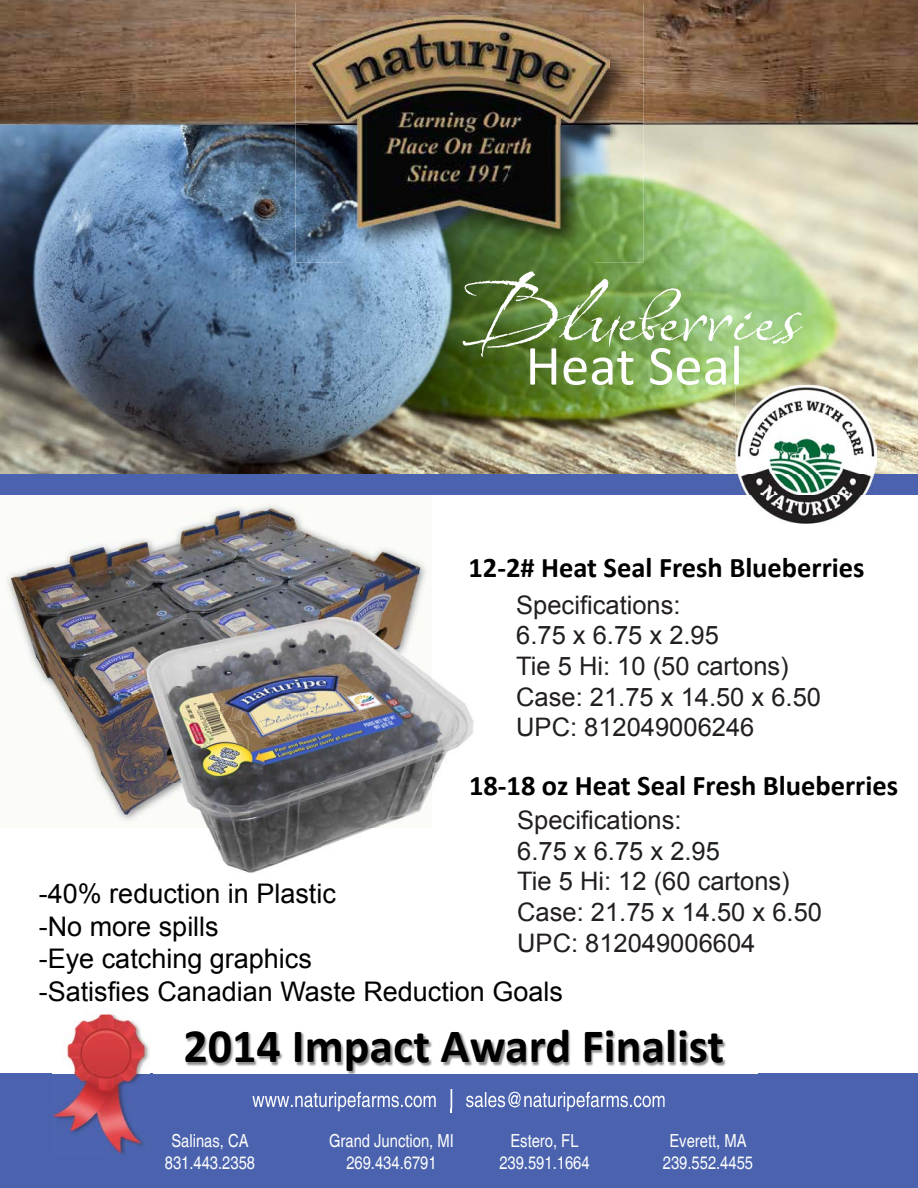
<style>
.page{position:relative;width:918px;height:1188px;background:#fff}
.page>*{position:absolute;margin:0;border:0;box-sizing:border-box;transform-origin:0 0}
.t1{font:108px "Babylonica ROB";color:#fff}
.t2{font:57px "Calibri";color:#fff}
.t3{font:700 48px "Calibri";color:#000}
.t4{font:700 28.5px "Calibri";color:#000}
.t5{font:27px/32.4px "Arial";color:#000}
.t6{font:25.5px/30.6px "Arial";color:#231f20}
.t7{font:condensed 18px/21.6px "Helvetica";color:#fdfdfe;text-align:center}
</style>
<div class="page">
<img style="left:0;top:124px;width:918px;height:350px">
<img style="left:0;top:0;width:918px;height:124px">
<img style="left:296px;top:124px;width:49px;height:138px">
<img style="left:594px;top:124px;width:50px;height:138px">
<img style="left:345px;top:228px;width:249px;height:34px">
<img style="left:296px;top:3px;width:348px;height:121px">
<img style="left:309px;top:16px;width:300px;height:212px">
<div style="left:0;top:474px;width:918px;height:21px;background:#4b63ae"></div>
<div style="left:0;top:1074px;width:918px;height:114px;background:#4b63ae"></div>
<img style="left:6px;top:503px;width:422px;height:309px">
<img style="left:432px;top:679px;width:42px;height:104px">
<img style="left:208px;top:828px;width:165px;height:45px">
<img style="left:116px;top:605px;width:316px;height:223px">
<img style="left:736px;top:385px;width:140px;height:139px">
<img style="left:186px;top:1030px;width:540px;height:62px">
<img style="left:252px;top:1092px;width:413px;height:17px">
<svg style="left:451px;top:1089px;width:1px;height:24px"></svg>
<img style="left:52px;top:1013px;width:98px;height:142px">
<h1 class="t1" style="left:463px;top:249px;width:338px">Blueberries</h1>
<h2 class="t2" style="left:526px;top:330px;width:219px">Heat Seal</h2>
<p class="t4" style="left:468px;top:550px;width:398px">12-2# Heat Seal Fresh Blueberries</p>
<p class="t6" style="left:516px;top:590px;width:306px">Specifications:<br>6.75 x 6.75 x 2.95<br>Tie 5 Hi: 10 (50 cartons)<br>Case: 21.75 x 14.50 x 6.50<br>UPC: 812049006246</p>
<p class="t4" style="left:469px;top:767px;width:431px">18-18 oz Heat Seal Fresh Blueberries</p>
<p class="t6" style="left:517px;top:805px;width:306px">Specifications:<br>6.75 x 6.75 x 2.95<br>Tie 5 Hi: 12 (60 cartons)<br>Case: 21.75 x 14.50 x 6.50<br>UPC: 812049006604</p>
<p class="t5" style="left:39px;top:878px;width:526px">-40% reduction in Plastic<br>-No more spills<br>-Eye catching graphics<br>-Satisfies Canadian Waste Reduction Goals</p>
<h3 class="t3" style="left:183px;top:1016px;width:542px">2014 Impact Award Finalist</h3>
<p class="t7" style="left:165px;top:1130px;width:92px">Salinas, CA<br>831.443.2358</p>
<p class="t7" style="left:329px;top:1130px;width:126px">Grand Junction, MI<br>269.434.6791</p>
<p class="t7" style="left:499px;top:1130px;width:92px">Estero, FL<br>239.591.1664</p>
<p class="t7" style="left:663px;top:1130px;width:92px">Everett, MA<br>239.552.4455</p>
</div>
